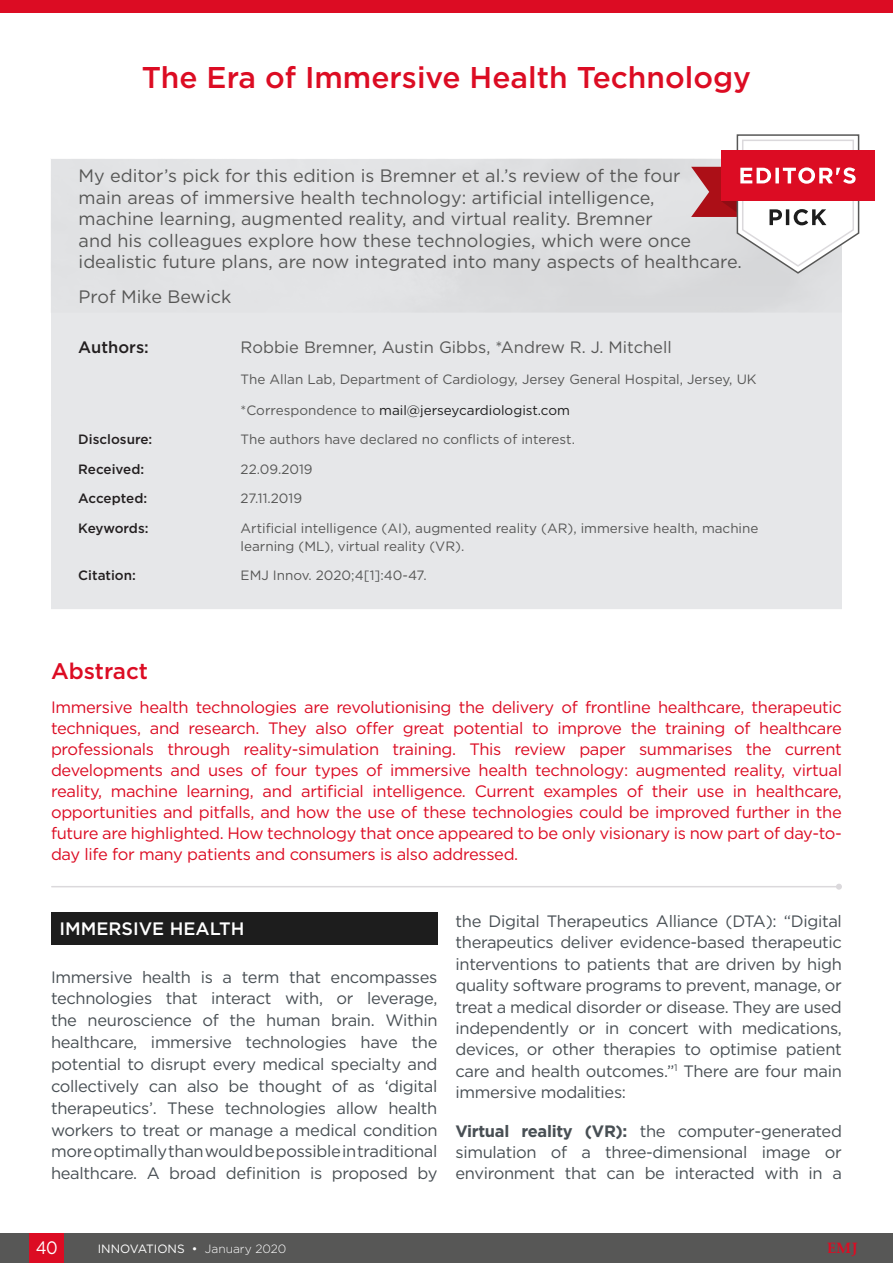
<style>
.page{position:relative;width:893px;height:1263px;background:#fff}
.page>*{position:absolute;margin:0;border:0;box-sizing:border-box;transform-origin:0 0}
.t1{font:500 30px "Gotham";color:#dc0c23}
.t2{font:500 22.5px "Gotham";color:#dc0c23}
.t3{font:18px/21.6px "Gotham";color:#575756}
.H1__Heading_1{font:500 18px "Gotham";color:#fff}
.t4{font:18px "Gotham";color:#fff;scale:.9 1}
.Body_Text{font:16.5px/21.5px "Gotham";letter-spacing:-.02em;color:#484f54;text-align:justify}
.t5{font:16.5px/21px "Gotham";letter-spacing:-.02em;color:#dc0c23;text-align:justify}
.t6{font:16.5px "Gotham";color:#575756}
.Article_Details__Aut{font:500 16.5px "Gotham";color:#231f20}
.t7{font:700 15px "Palatino Linotype";color:#dc0c23}
.Article_Details_Body{font:13.5px/18px "Gotham";color:#575756}
.Article_Details_Head{font:500 13.5px "Gotham";color:#231f20}
.t8{font:13.5px "Gotham";color:#1d1d1d}
.t9{font:12px "Gotham";color:#fff}
.s1{color:#575756}
.s2{font-weight:700}
.s3{font-weight:300}
</style>
<div class="page">
<div style="left:0;top:1233px;width:893px;height:30px;background:#575756"></div>
<div style="left:30px;top:1233px;width:34px;height:30px;background:#dc0c23"></div>
<div style="left:721px;top:150px;width:154px;height:51px;background:#dc0c23"></div>
<svg style="left:691px;top:134px;width:169px;height:141px"></svg>
<div style="left:51px;top:313px;width:791px;height:296px;background:#e6e7e9"></div>
<div style="left:0;top:0;width:893px;height:13px;background:#dc0c23"></div>
<hr style="left:52px;top:886px;width:787px;height:1px;background:#dbd9dc">
<svg style="left:836px;top:884px;width:6px;height:6px"></svg>
<div style="left:51px;top:912px;width:386px;height:33px;background:#1d1d1d"></div>
<p class="t1" style="left:142px;top:58px;width:611px">The Era of Immersive Health Technology</p>
<p class="t3" style="left:79px;top:164px;width:665px">My editor’s pick for this edition is Bremner et al.’s review of the four<br>main areas of immersive health technology: artificial intelligence,<br>machine learning, augmented reality, and virtual reality. Bremner<br>and his colleagues explore how these technologies, which were once idealistic future plans, are now integrated into many aspects of healthcare.</p>
<p class="t3" style="left:79px;top:285px;width:154px">Prof Mike Bewick</p>
<p class="Article_Details__Aut" style="left:78px;top:336px;width:72px">Authors:</p>
<p class="t6" style="left:241px;top:337px;width:433px">Robbie Bremner, Austin Gibbs, *Andrew R. J. Mitchell</p>
<p class="Article_Details_Body" style="left:241px;top:370px;width:517px">The Allan Lab, Department of Cardiology, Jersey General Hospital, Jersey, UK</p>
<p class="t8" style="left:241px;top:401px;width:331px"><span class="s1">*Correspondence to</span> mail@jerseycardiologist.com</p>
<p class="Article_Details_Head" style="left:78px;top:430px;width:76px">Disclosure:</p>
<p class="Article_Details_Body" style="left:241px;top:430px;width:336px">The authors have declared no conflicts of interest.</p>
<p class="Article_Details_Head" style="left:78px;top:460px;width:67px">Received:</p>
<p class="Article_Details_Body" style="left:241px;top:460px;width:73px">22.09.2019</p>
<p class="Article_Details_Head" style="left:78px;top:490px;width:70px">Accepted:</p>
<p class="Article_Details_Body" style="left:241px;top:489px;width:63px">27.11.2019</p>
<p class="Article_Details_Head" style="left:78px;top:519px;width:72px">Keywords:</p>
<p class="Article_Details_Body" style="left:241px;top:519px;width:519px">Artificial intelligence (AI), augmented reality (AR), immersive health, machine learning (ML), virtual reality (VR).</p>
<p class="Article_Details_Head" style="left:78px;top:567px;width:59px">Citation:</p>
<p class="Article_Details_Body" style="left:241px;top:566px;width:188px">EMJ Innov. 2020;4[1]:40-47.</p>
<p class="t2" style="left:51px;top:656px;width:99px">Abstract</p>
<p class="t5" style="left:51px;top:696px;width:792px">Immersive health technologies are revolutionising the delivery of frontline healthcare, therapeutic techniques, and research. They also offer great potential to improve the training of healthcare professionals through reality-simulation training. This review paper summarises the current developments and uses of four types of immersive health technology: augmented reality, virtual reality, machine learning, and artificial intelligence. Current examples of their use in healthcare, opportunities and pitfalls, and how the use of these technologies could be improved further in the future are highlighted. How technology that once appeared to be only visionary is now part of day-to&shy;day life for many patients and consumers is also addressed.</p>
<p class="H1__Heading_1" style="left:60px;top:917px;width:186px">IMMERSIVE HEALTH</p>
<p class="Body_Text" style="left:51px;top:965px;width:388px;line-height:21.9px">Immersive health is a term that encompasses technologies that interact with, or leverage, the neuroscience of the human brain. Within healthcare, immersive technologies have the potential to disrupt every medical specialty and collectively can also be thought of as ‘digital therapeutics’. These technologies allow health workers to treat or manage a medical condition more optimally than would be possible in traditional healthcare. A broad definition is proposed by</p>
<p class="Body_Text" style="left:455px;top:910px;width:388px">the Digital Therapeutics Alliance (DTA): “Digital therapeutics deliver evidence-based therapeutic interventions to patients that are driven by high quality software programs to prevent, manage, or treat a medical disorder or disease. They are used independently or in concert with medications, devices, or other therapies to optimise patient care and health outcomes.”<sup>1</sup> There are four main immersive modalities:</p>
<p class="Body_Text" style="left:455px;top:1119px;width:388px"><span class="s2">Virtual reality (VR):</span> the computer-generated simulation of a three-dimensional image or environment that can be interacted with in a</p>
<p class="t4" style="left:36px;top:1236px;width:26px">40</p>
<p class="t9" style="left:98px;top:1241px;width:190px">INNOVATIONS • <span class="s3">January 2020</span></p>
<p class="t7" style="left:827px;top:1238px;width:32px">EMJ</p>
</div>
